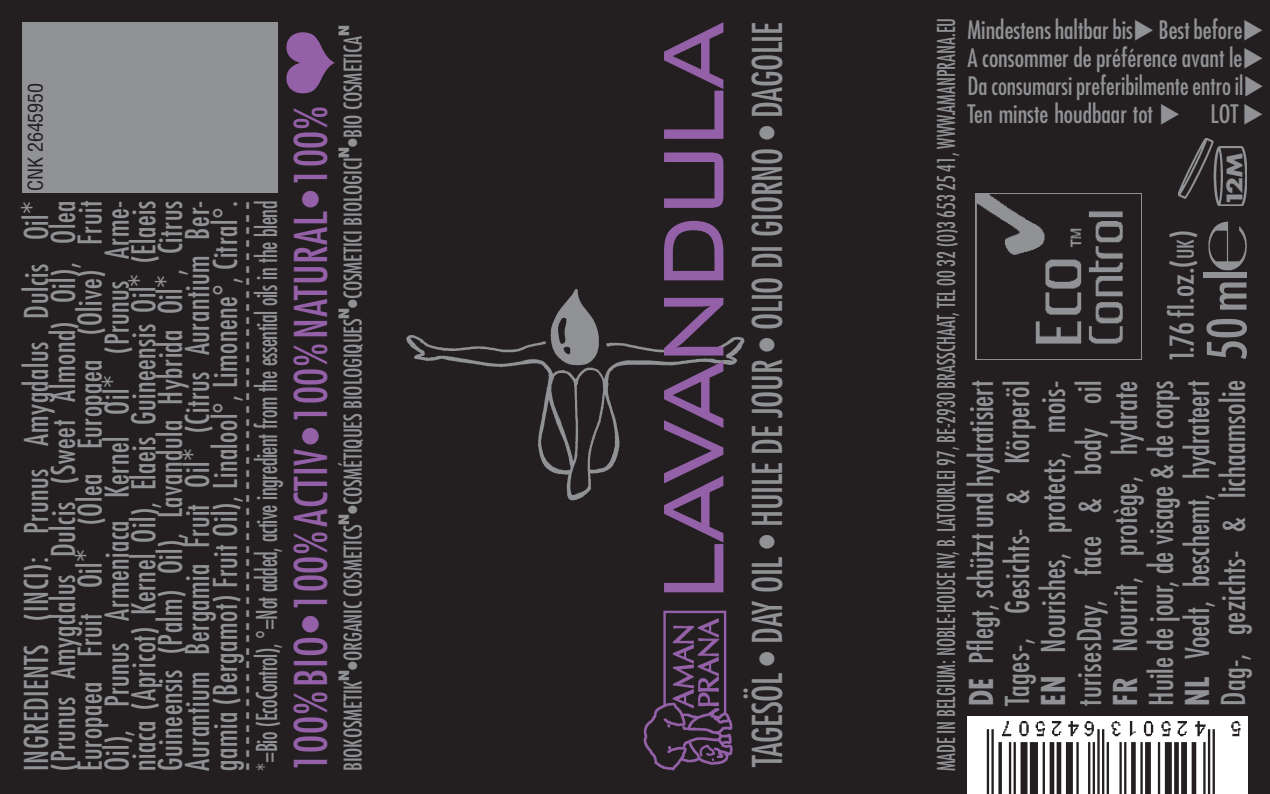
<style>
.page{position:relative;width:1270px;height:794px;background:#231f20}
.page>*{position:absolute;margin:0;border:0;box-sizing:border-box;transform-origin:0 0}
.t1{font:300 140px "Bank Gothic BT";letter-spacing:-.08em;color:#9460a8;scale:.84 1}
.t2{font:condensed 52.4px "Futura";color:#919295}
.t3{font:condensed 44px "Futura";letter-spacing:.015em;color:#9460a8}
.t4{font:condensed 40px "Futura";letter-spacing:-.01em;color:#919295;scale:.9 1}
.t5{font:condensed 36px "Futura";color:#919295}
.t6{font:condensed 32px/26.8px "Futura";letter-spacing:.01em;color:#919295;text-align:justify;scale:.92 1}
.t7{font:condensed 32px/36px "Futura";letter-spacing:.01em;color:#919295;text-align:justify;scale:.95 1}
.t8{font:condensed 32px "Futura";letter-spacing:.01em;color:#919295}
.t9{font:condensed 28px "Futura";letter-spacing:-.02em;color:#919295;scale:.8 1}
.t10{font:condensed 24.8px/28px "Futura";color:#919295;text-align:justify}
.t11{font:condensed 24px "Futura";letter-spacing:-.005em;color:#919295;scale:.79 1}
.t12{font:condensed 24px "Futura";letter-spacing:-.005em;color:#919295;scale:.9 1}
.t13{font:700 20.8px "Futura";color:#919295;scale:1.19 1}
.t14{font:condensed 20px "Helvetica";letter-spacing:-.01em;color:#231f20}
.t15{font:800 14px "Futura CE";color:#919295;scale:.9 1}
.s1{font-size:36px}
.s2{font-size:22.4px}
.s3{font-weight:700}
</style>
<div class="page">
<img style="left:551px;top:289px;width:47px;height:41px">
<div style="left:23px;top:22px;width:255px;height:170px;background:#919295"></div>
<img style="left:1178px;top:139px;width:69px;height:67px">
<img style="left:1209px;top:222px;width:38px;height:48px">
<img style="left:976px;top:194px;width:147px;height:165px">
<img style="left:406px;top:330px;width:339px;height:171px">
<img style="left:643px;top:610px;width:90px;height:161px">
<img style="left:967px;top:716px;width:276px;height:78px">
<p class="t15" style="left:334px;top:36px;width:14px;rotate:-90deg">N</p>
<p class="t10" style="left:967px;top:15px;width:298px">Mindestens haltbar bis◆ Best before◆ A consommer de préférence avant le◆ Da consumarsi preferibilmente entro il◆ Ten minste houdbaar tot ◆ LOT ◆</p>
<p class="t11" style="left:931px;top:771px;width:955px;rotate:-90deg">MADE IN BELGIUM: NOBLE-HOUSE NV, B. LATOURLEI 97, BE-2930 BRASSCHAAT, TEL 00 32 (0)3 653 25 41, WWW.AMANPRANA.EU</p>
<h1 class="t1" style="left:613px;top:604px;width:698px;rotate:-90deg">lavandula</h1>
<p class="t4" style="left:742px;top:767px;width:828px;rotate:-90deg">TAGESÖL • DAY OIL • HUILE DE JOUR • OLIO DI GIORNO • DAGOLIE</p>
<h3 class="t3" style="left:283px;top:771px;width:742px;rotate:-90deg">100% BIO • 100% ACTIV • 100% NATURAL • 100% ❤</h3>
<p class="t12" style="left:338px;top:771px;width:818px;rotate:-90deg">BIOKOSMETIK •ORGANIC COSMETICS •COSMÉTIQUES BIOLOGIQUES •COSMETICI BIOLOGICI •BIO COSMETICA</p>
<p class="t14" style="left:23px;top:191px;width:109px;rotate:-90deg">CNK 2645950</p>
<p class="t6" style="left:22px;top:771px;width:621px;rotate:-90deg">INGREDIENTS (INCI): Prunus Amygdalus Dulcis Oil<span class="s1">* </span>(Prunus Amygdalus Dulcis (Sweet Almond) Oil), Olea Europaea Fruit Oil<span class="s1">*</span> (Olea Europaea (Olive) Fruit Oil), Prunus Armeniaca Kernel Oil<span class="s1">*</span> (Prunus Arme&shy;niaca (Apricot) Kernel Oil), Elaeis Guineensis Oil<span class="s1">*</span> (Elaeis Guineensis (Palm) Oil), Lavandula Hybrida Oil<span class="s1">*</span>, Citrus Aurantium Bergamia Fruit Oil<span class="s1">*</span> (Citrus Aurantium Ber&shy;gamia (Bergamot) Fruit Oil), Linalool°, Limonene°, Citral°.</p>
<p class="t5" style="left:221px;top:771px;width:571px;rotate:-90deg">---------------------------------------------</p>
<p class="t9" style="left:249px;top:771px;width:714px;rotate:-90deg">*=Bio (EcoControl), °=Not added, active ingredient from the essential oils in the blend</p>
<p class="t15" style="left:334px;top:158px;width:14px;rotate:-90deg">N</p>
<p class="t13" style="left:1220px;top:206px;width:47px;rotate:-90deg">12M</p>
<p class="t8" style="left:1162px;top:362px;width:134px;rotate:-90deg">1.76 fl.oz.(<span class="s2">uk</span>)</p>
<h2 class="t2" style="left:1194px;top:361px;width:92px;rotate:-90deg">50 ml</h2>
<p class="t15" style="left:334px;top:318px;width:14px;rotate:-90deg">N</p>
<p class="t7" style="left:962px;top:705px;width:344px;rotate:-90deg"><span class="s3">DE</span> Pflegt, schützt und hydratisiert Tages-, Gesichts- &amp; Körperöl <span class="s3">EN</span> Nourishes, protects, mois&shy;turisesDay, face &amp; body oil <span class="s3">FR</span> Nourrit, protège, hydrate Huile de jour, de visage &amp; de corps <span class="s3">NL</span> Voedt, beschemt, hydrateert Dag-, gezichts- &amp; lichaamsolie</p>
<p class="t15" style="left:334px;top:524px;width:14px;rotate:-90deg">N</p>
<p class="t15" style="left:334px;top:680px;width:14px;rotate:-90deg">N</p>
</div>
